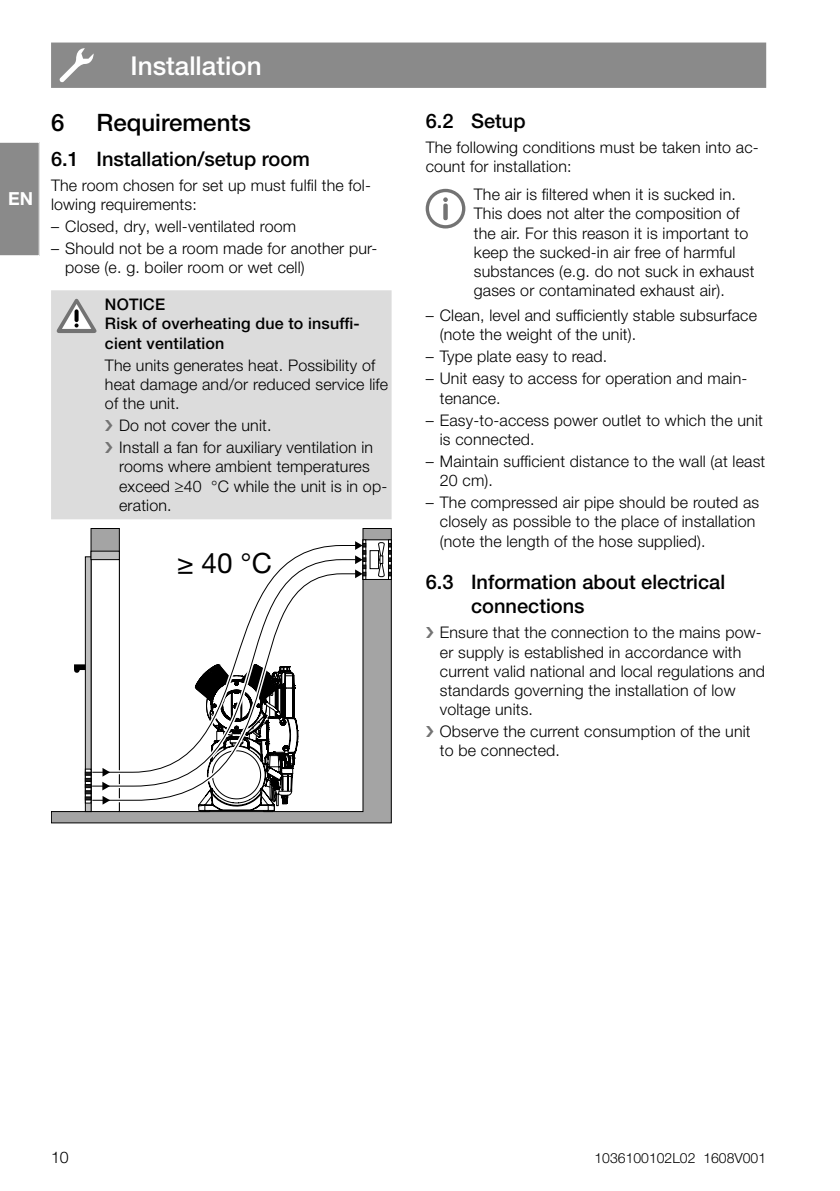
<style>
.page{position:relative;width:840px;height:1191px;background:#fff}
.page>*{position:absolute;margin:0;border:0;box-sizing:border-box;transform-origin:0 0}
.t1{font:28px "Helvetica Neue LT Pro";color:#000}
.KapitelText_1{font:500 26px "Helvetica Neue LT Pro";color:#fff}
.T1_1{font:500 24px "Helvetica Neue LT Pro";color:#000}
.T2_Abstand_1{font:500 20px/24px "Helvetica Neue LT Pro";color:#000}
.T2_1{font:500 20px "Helvetica Neue LT Pro";color:#000}
.Sprache{font:700 18px "Helvetica Neue LT Pro";color:#fff}
.ListEntryUnordered{font:300 16px/19.2px "Helvetica Neue LT Pro";letter-spacing:.01em;color:#000}
.Fliesz{font:300 16px/19.2px "Helvetica Neue LT Pro";letter-spacing:.01em;color:#000}
.A1_-_Handlungsanweis{font:300 16px/19.2px "Helvetica Neue LT Pro";letter-spacing:.01em;color:#000}
.Fliesz-fett{font:500 16px/19.2px "Helvetica Neue LT Pro";letter-spacing:.01em;color:#000}
.Signalwort{font:500 16px "Helvetica Neue LT Pro";letter-spacing:.01em;color:#000}
.t2{font:300 14px "Helvetica Neue LT Pro";color:#000}
</style>
<div class="page">
<svg style="left:425px;top:189px;width:40px;height:39px"></svg>
<div style="left:51px;top:290px;width:340px;height:229px;background:#dcdcdc"></div>
<svg style="left:57px;top:299px;width:39px;height:34px"></svg>
<svg style="left:51px;top:528px;width:340px;height:295px"></svg>
<div style="left:363px;top:540px;width:28px;height:39px;background:linear-gradient(to bottom,#fff,#fff)"></div>
<div style="left:362px;top:539px;width:29px;height:41px;border:1px solid #000"></div>
<div style="left:369px;top:550px;width:10px;height:19px;background:#fff;border:1px solid #000"></div>
<svg style="left:362px;top:539px;width:4px;height:41px"></svg>
<div style="left:388px;top:539px;width:3px;height:41px;border:1px solid #000"></div>
<svg style="left:375px;top:541px;width:16px;height:37px"></svg>
<div style="left:91px;top:556px;width:29px;height:256px;background:#fff;border:1px solid #000"></div>
<svg style="left:71px;top:661px;width:14px;height:14px"></svg>
<svg style="left:85px;top:556px;width:6px;height:256px"></svg>
<svg style="left:85px;top:769px;width:3px;height:34px"></svg>
<svg style="left:85px;top:772px;width:3px;height:28px"></svg>
<svg style="left:165px;top:528px;width:149px;height:295px"></svg>
<svg style="left:88px;top:541px;width:275px;height:265px"></svg>
<svg style="left:91px;top:544px;width:269px;height:259px"></svg>
<svg style="left:102px;top:768px;width:8px;height:22px"></svg>
<svg style="left:102px;top:796px;width:8px;height:8px"></svg>
<svg style="left:355px;top:541px;width:11px;height:37px"></svg>
<div style="left:51px;top:43px;width:714px;height:45px;background:#8a8a8a"></div>
<div style="left:0;top:142px;width:40px;height:114px;background:#8a8a8a"></div>
<svg style="left:105px;top:420px;width:8px;height:11px"></svg>
<svg style="left:105px;top:442px;width:8px;height:11px"></svg>
<p class="Sprache" style="left:8px;top:188px;width:27px">EN</p>
<p class="KapitelText_1" style="left:130px;top:50px;width:133px">Installation</p>
<p class="T1_1" style="left:51px;top:108px;width:15px">6</p>
<p class="T1_1" style="left:96px;top:108px;width:156px">Requirements</p>
<p class="T2_1" style="left:51px;top:147px;width:260px">6.1 Installation/setup room</p>
<p class="Fliesz" style="left:51px;top:175px;width:321px">The room chosen for set up must fulfil the fol&shy;lowing requirements:</p>
<p class="ListEntryUnordered" style="left:51px;top:216px;width:246px">– Closed, dry, well-ventilated room</p>
<p class="ListEntryUnordered" style="left:65px;top:238px;width:313px;text-indent:-14px">– Should not be a room made for another pur&shy;pose (e. g. boiler room or wet cell)</p>
<p class="Signalwort" style="left:105px;top:295px;width:62px">NOTICE</p>
<p class="Fliesz-fett" style="left:105px;top:314px;width:256px">Risk of overheating due to insuffi&shy;cient ventilation</p>
<p class="Fliesz" style="left:105px;top:355px;width:284px">The units generates heat. Possibility of heat damage and/or reduced service life of the unit.</p>
<p class="A1_-_Handlungsanweis" style="left:119px;top:415px;width:154px">Do not cover the unit.</p>
<p class="A1_-_Handlungsanweis" style="left:119px;top:437px;width:269px">Install a fan for auxiliary ventilation in rooms where ambient temperatures exceed ≥40 °C while the unit is in op&shy;eration.</p>
<p class="t1" style="left:177px;top:546px;width:96px">≥ 40 °C</p>
<p class="T2_Abstand_1" style="left:425px;top:108px;width:101px">6.2 Setup</p>
<p class="Fliesz" style="left:425px;top:137px;width:334px">The following conditions must be taken into ac&shy;count for installation:</p>
<p class="Fliesz" style="left:473px;top:185px;width:282px">The air is filtered when it is sucked in.<br>This does not alter the composition of the air. For this reason it is important to keep the sucked-in air free of harmful substances (e.g. do not suck in exhaust gases or contaminated exhaust air).</p>
<p class="ListEntryUnordered" style="left:439px;top:305px;width:318px;text-indent:-14px">– Clean, level and sufficiently stable subsurface (note the weight of the unit).</p>
<p class="ListEntryUnordered" style="left:425px;top:347px;width:183px">– Type plate easy to read.</p>
<p class="ListEntryUnordered" style="left:439px;top:369px;width:309px;text-indent:-14px">– Unit easy to access for operation and main&shy;tenance.</p>
<p class="ListEntryUnordered" style="left:439px;top:410px;width:324px;text-indent:-14px">– Easy-to-access power outlet to which the unit is connected.</p>
<p class="ListEntryUnordered" style="left:439px;top:451px;width:327px;text-indent:-14px">– Maintain sufficient distance to the wall (at least<br>20 cm).</p>
<p class="ListEntryUnordered" style="left:439px;top:492px;width:321px;text-indent:-14px">– The compressed air pipe should be routed as closely as possible to the place of installation (note the length of the hose supplied).</p>
<p class="T2_Abstand_1" style="left:471px;top:570px;width:255px;text-indent:-45px">6.3 Information about electrical connections</p>
<p class="A1_-_Handlungsanweis" style="left:439px;top:622px;width:326px">Ensure that the connection to the mains pow&shy;er supply is established in accordance with current valid national and local regulations and standards governing the installation of low voltage units.</p>
<p class="A1_-_Handlungsanweis" style="left:439px;top:721px;width:312px">Observe the current consumption of the unit to be connected.</p>
<p class="Fliesz" style="left:51px;top:1147px;width:19px">10</p>
<p class="t2" style="left:594px;top:1149px;width:173px">1036100102L02 1608V001</p>
</div>
